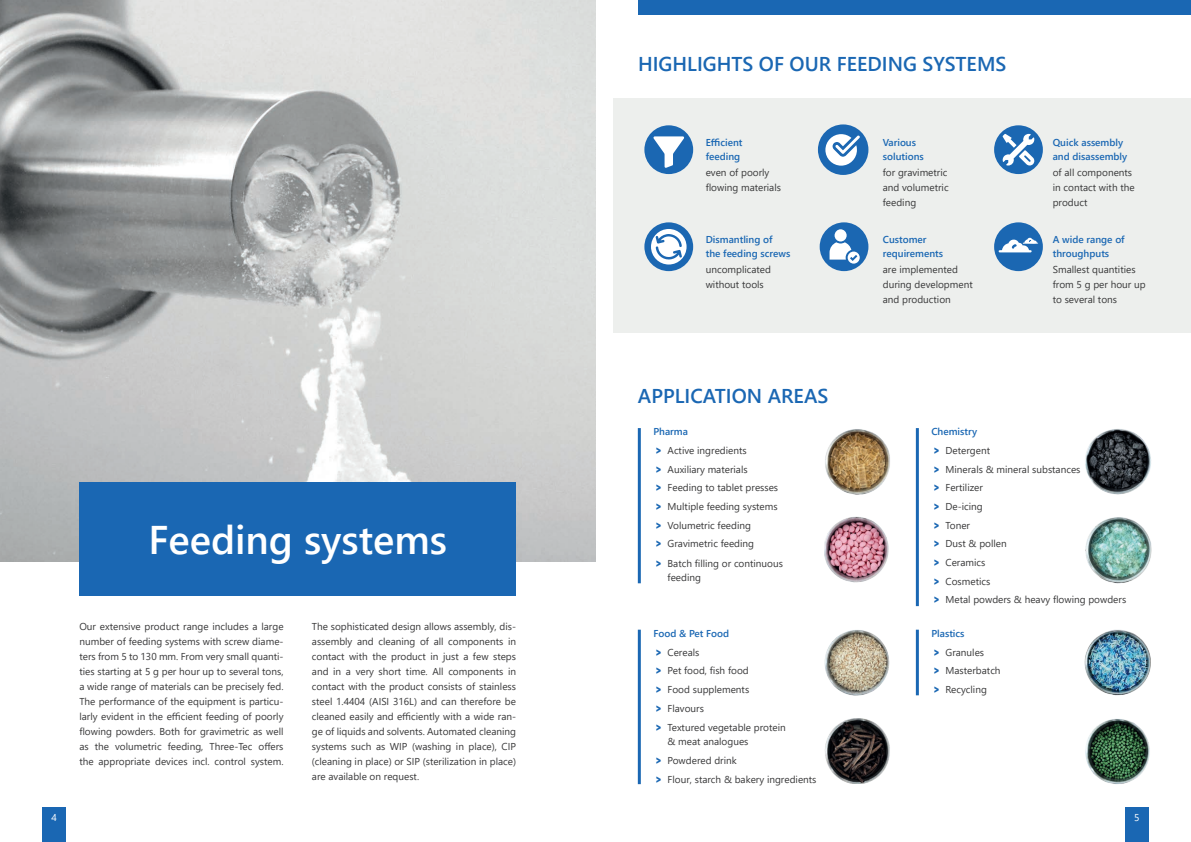
<style>
.page{position:relative;width:1191px;height:842px;background:#fff}
.page>*{position:absolute;margin:0;border:0;box-sizing:border-box;transform-origin:0 0}
.t1{font:600 40px "Segoe UI";color:#fff}
.t2{font:600 20px "Segoe UI";color:#1a67b3}
.t3{font:10px/15px "Segoe UI";color:#383839}
.t4{font:600 10px/14px "Segoe UI";color:#1a67b3}
.t5{font:10px "Segoe UI";color:#fff}
.s1{font-weight:600;color:#1a67b3}
.s2{font-family:"Bauhaus 93";color:#1a67b3}
</style>
<div class="page">
<img style="left:0;top:0;width:595px;height:561px">
<div style="left:79px;top:482px;width:437px;height:114px;background:#1a67b3"></div>
<div style="left:613px;top:99px;width:578px;height:234px;background:#edefed"></div>
<div style="left:994px;top:125px;width:48px;height:49px;background:#1b67b2;border-radius:50%"></div>
<svg style="left:1002px;top:134px;width:32px;height:32px"></svg>
<div style="left:644px;top:125px;width:49px;height:49px;background:#1b67b2;border-radius:50%"></div>
<svg style="left:653px;top:136px;width:31px;height:32px"></svg>
<div style="left:994px;top:222px;width:48px;height:49px;background:#1b67b2;border-radius:50%"></div>
<svg style="left:998px;top:237px;width:40px;height:15px"></svg>
<div style="left:644px;top:222px;width:49px;height:49px;background:#1b67b2;border-radius:50%"></div>
<div style="left:651px;top:229px;width:35px;height:35px;background:#fff;border-radius:50%"></div>
<svg style="left:655px;top:234px;width:27px;height:26px"></svg>
<hr style="left:638px;top:630px;width:3px;height:154px;background:#1a67b3">
<hr style="left:916px;top:630px;width:3px;height:65px;background:#1a67b3">
<hr style="left:916px;top:428px;width:3px;height:178px;background:#1a67b3">
<hr style="left:638px;top:428px;width:3px;height:155px;background:#1a67b3">
<div style="left:818px;top:124px;width:50px;height:51px;background:#1b67b2;border-radius:50%"></div>
<svg style="left:825px;top:134px;width:35px;height:32px"></svg>
<div style="left:819px;top:222px;width:49px;height:49px;background:#1b67b2;border-radius:50%"></div>
<svg style="left:829px;top:242px;width:30px;height:22px"></svg>
<div style="left:834px;top:229px;width:12px;height:12px;background:#fff;border-radius:50%"></div>
<div style="left:638px;top:0;width:553px;height:14px;background:#1a67b3"></div>
<img style="left:1084px;top:630px;width:66px;height:66px">
<img style="left:1085px;top:719px;width:65px;height:65px">
<img style="left:1085px;top:429px;width:66px;height:65px">
<img style="left:1085px;top:517px;width:66px;height:66px">
<img style="left:825px;top:429px;width:65px;height:65px">
<img style="left:824px;top:517px;width:65px;height:65px">
<img style="left:824px;top:630px;width:65px;height:65px">
<img style="left:825px;top:718px;width:65px;height:66px">
<div style="left:1125px;top:807px;width:23px;height:35px;background:#1a67b3"></div>
<div style="left:43px;top:807px;width:23px;height:35px;background:#1a67b3"></div>
<h2 class="t2" style="left:638px;top:45px;width:370px">HIGHLIGHTS OF OUR FEEDING SYSTEMS</h2>
<p class="t4" style="left:705px;top:135px;width:38px">Efficient feeding</p>
<p class="t3" style="left:705px;top:164px;width:77px">even of poorly flowing materials</p>
<p class="t3" style="left:882px;top:164px;width:67px">for gravimetric and volumetric feeding</p>
<p class="t4" style="left:882px;top:135px;width:43px">Various solutions</p>
<p class="t4" style="left:1052px;top:135px;width:76px">Quick assembly and disassembly</p>
<p class="t3" style="left:1052px;top:164px;width:83px">of all components in contact with the product</p>
<p class="t4" style="left:705px;top:232px;width:86px">Dismantling of<br>the feeding screws</p>
<p class="t3" style="left:705px;top:261px;width:67px">uncomplicated without tools</p>
<h1 class="t1" style="left:148px;top:502px;width:300px">Feeding systems</h1>
<h2 class="t2" style="left:638px;top:377px;width:192px">APPLICATION AREAS</h2>
<p class="t3" style="left:653px;top:422px;width:126px;line-height:18.7px"><span class="s1">Pharma<br></span><span class="s2">&gt;</span> Active ingredients<br><span class="s2">&gt;</span> Auxiliary materials<br><span class="s2">&gt;</span> Feeding to tablet presses <span class="s2">&gt;</span> Multiple feeding systems <span class="s2">&gt;</span> Volumetric feeding<br><span class="s2">&gt;</span> Gravimetric feeding</p>
<p class="t3" style="left:667px;top:556px;width:117px;line-height:14px;text-indent:-11px"><span class="s2">&gt;</span> Batch filling or continuous feeding</p>
<p class="t3" style="left:79px;top:618px;width:206px;text-align:justify">Our extensive product range includes a large number of feeding systems with screw diame&shy;ters from 5 to 130 mm. From very small quanti&shy;ties starting at 5 g per hour up to several tons, a wide range of materials can be precisely fed.<br>The performance of the equipment is particu&shy;larly evident in the efficient feeding of poorly flowing powders. Both for gravimetric as well as the volumetric feeding, Three-Tec offers the appropriate devices incl. control system.</p>
<p class="t3" style="left:312px;top:618px;width:206px;text-align:justify">The sophisticated design allows assembly, dis&shy;assembly and cleaning of all components in contact with the product in just a few steps and in a very short time. All components in contact with the product consists of stainless steel 1.4404 (AISI 316L) and can therefore be cleaned easily and efficiently with a wide ran&shy;ge of liquids and solvents. Automated cleaning systems such as WIP (washing in place), CIP (cleaning in place) or SIP (sterilization in place) are available on request.</p>
<p class="t3" style="left:653px;top:623px;width:97px;line-height:18.7px"><span class="s1">Food &amp; Pet Food<br></span><span class="s2">&gt;</span> Cereals<br><span class="s2">&gt;</span> Pet food, fish food <span class="s2">&gt;</span> Food supplements <span class="s2">&gt;</span> Flavours</p>
<p class="t3" style="left:667px;top:720px;width:120px;line-height:14px;text-indent:-11px"><span class="s2">&gt;</span> Textured vegetable protein &amp; meat analogues</p>
<p class="t3" style="left:656px;top:750px;width:162px;line-height:18.7px"><span class="s2">&gt;</span> Powdered drink<br><span class="s2">&gt;</span> Flour, starch &amp; bakery ingredients</p>
<p class="t4" style="left:1052px;top:232px;width:73px">A wide range of throughputs</p>
<p class="t4" style="left:882px;top:232px;width:62px">Customer requirements</p>
<p class="t3" style="left:882px;top:261px;width:91px">are implemented during development and production</p>
<p class="t3" style="left:1052px;top:261px;width:94px">Smallest quantities from 5 g per hour up to several tons</p>
<p class="t3" style="left:931px;top:422px;width:196px;line-height:18.7px"><span class="s1">Chemistry<br></span><span class="s2">&gt;</span> Detergent<br><span class="s2">&gt;</span> Minerals &amp; mineral substances<br><span class="s2">&gt;</span> Fertilizer<br><span class="s2">&gt;</span> De-icing<br><span class="s2">&gt;</span> Toner<br><span class="s2">&gt;</span> Dust &amp; pollen<br><span class="s2">&gt;</span> Ceramics<br><span class="s2">&gt;</span> Cosmetics<br><span class="s2">&gt;</span> Metal powders &amp; heavy flowing powders</p>
<p class="t3" style="left:931px;top:623px;width:71px;line-height:18.7px"><span class="s1">Plastics<br></span><span class="s2">&gt;</span> Granules<br><span class="s2">&gt;</span> Masterbatch <span class="s2">&gt;</span> Recycling</p>
<p class="t5" style="left:51px;top:808px;width:7px">4</p>
<p class="t5" style="left:1134px;top:808px;width:7px">5</p>
</div>
